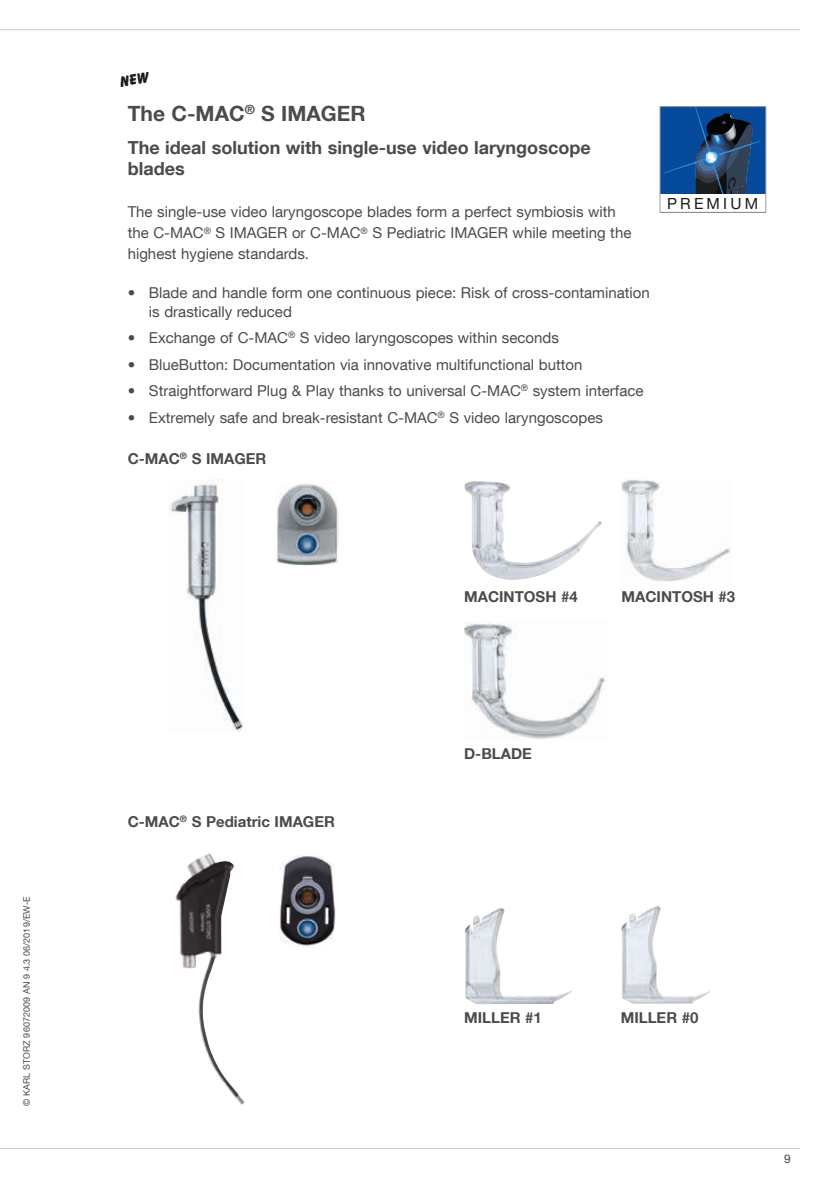
<style>
.page{position:relative;width:830px;height:1191px;background:#fff}
.page>*{position:absolute;margin:0;border:0;box-sizing:border-box;transform-origin:0 0}
.t1{font:700 21px "KS Helvetica Neue";color:#4b4b4a}
.t2{font:700 18px/21.6px "KS Helvetica Neue";color:#4b4b4a}
.t3{font:15.45px "KS Helvetica Neue";letter-spacing:.205em;color:#1d1d1b}
.t4{font:15px/21px "KS Helvetica Neue";color:#4b4b4a}
.t5{font:700 15px "KS Helvetica Neue";color:#4b4b4a}
.t6{font:12px "KS Helvetica Neue";color:#4b4b4a}
.t7{font:9px "KS Helvetica Neue";letter-spacing:.01em;color:#4b4b4a}
</style>
<div class="page">
<hr style="left:0;top:29px;width:799px;height:1px;background:#c7c7c6">
<hr style="left:0;top:1148px;width:799px;height:1px;background:#c7c7c6">
<img style="left:169px;top:480px;width:74px;height:252px">
<img style="left:279px;top:855px;width:56px;height:92px">
<img style="left:276px;top:484px;width:62px;height:81px">
<img style="left:464px;top:481px;width:138px;height:99px">
<img style="left:464px;top:621px;width:141px;height:118px">
<img style="left:621px;top:480px;width:110px;height:102px">
<img style="left:464px;top:908px;width:108px;height:96px">
<img style="left:621px;top:906px;width:89px;height:97px">
<svg style="left:661px;top:108px;width:102px;height:86px;background:#17477e"></svg>
<div style="left:659px;top:106px;width:106px;height:107px;border:1px solid #9d9d9d"></div>
<img style="left:175px;top:853px;width:70px;height:252px">
<p class="t7" style="left:21px;top:1106px;width:211px;rotate:-90deg">© KARL STORZ 96072009 AN 9 4.3 06/2019/EW-E</p>
<h1 class="t1" style="left:128px;top:101px;width:239px">The C-MAC<sup>®</sup> S IMAGER</h1>
<p class="t2" style="left:128px;top:136px;width:464px">The ideal solution with single-use video laryngoscope blades</p>
<p class="t4" style="left:128px;top:201px;width:505px">The single-use video laryngoscope blades form a perfect symbiosis with the C-MAC<sup>®</sup> S IMAGER or C-MAC<sup>®</sup> S Pediatric IMAGER while meeting the highest hygiene standards.</p>
<p class="t4" style="left:149px;top:284px;width:502px;line-height:18px;text-indent:-21px">• Blade and handle form one continuous piece: Risk of cross-contamination is drastically reduced</p>
<p class="t4" style="left:128px;top:327px;width:432px">• Exchange of C-MAC<sup>®</sup> S video laryngoscopes within seconds</p>
<p class="t4" style="left:128px;top:353px;width:456px">• BlueButton: Documentation via innovative multifunctional button</p>
<p class="t4" style="left:128px;top:380px;width:517px">• Straightforward Plug &amp; Play thanks to universal C-MAC<sup>®</sup> system interface</p>
<p class="t4" style="left:128px;top:406px;width:476px">• Extremely safe and break-resistant C-MAC<sup>®</sup> S video laryngoscopes</p>
<p class="t5" style="left:128px;top:449px;width:140px">C-MAC<sup>®</sup> S IMAGER</p>
<p class="t3" style="left:666px;top:193px;width:92px">PREMIUM</p>
<p class="t5" style="left:464px;top:587px;width:115px">MACINTOSH #4</p>
<p class="t5" style="left:621px;top:587px;width:115px">MACINTOSH #3</p>
<p class="t5" style="left:128px;top:812px;width:209px">C-MAC<sup>®</sup> S Pediatric IMAGER</p>
<p class="t5" style="left:464px;top:744px;width:69px">D-BLADE</p>
<p class="t5" style="left:464px;top:1008px;width:79px">MILLER #1</p>
<p class="t5" style="left:620px;top:1008px;width:79px">MILLER #0</p>
<p class="t6" style="left:783px;top:1151px;width:8px">9</p>
</div>
